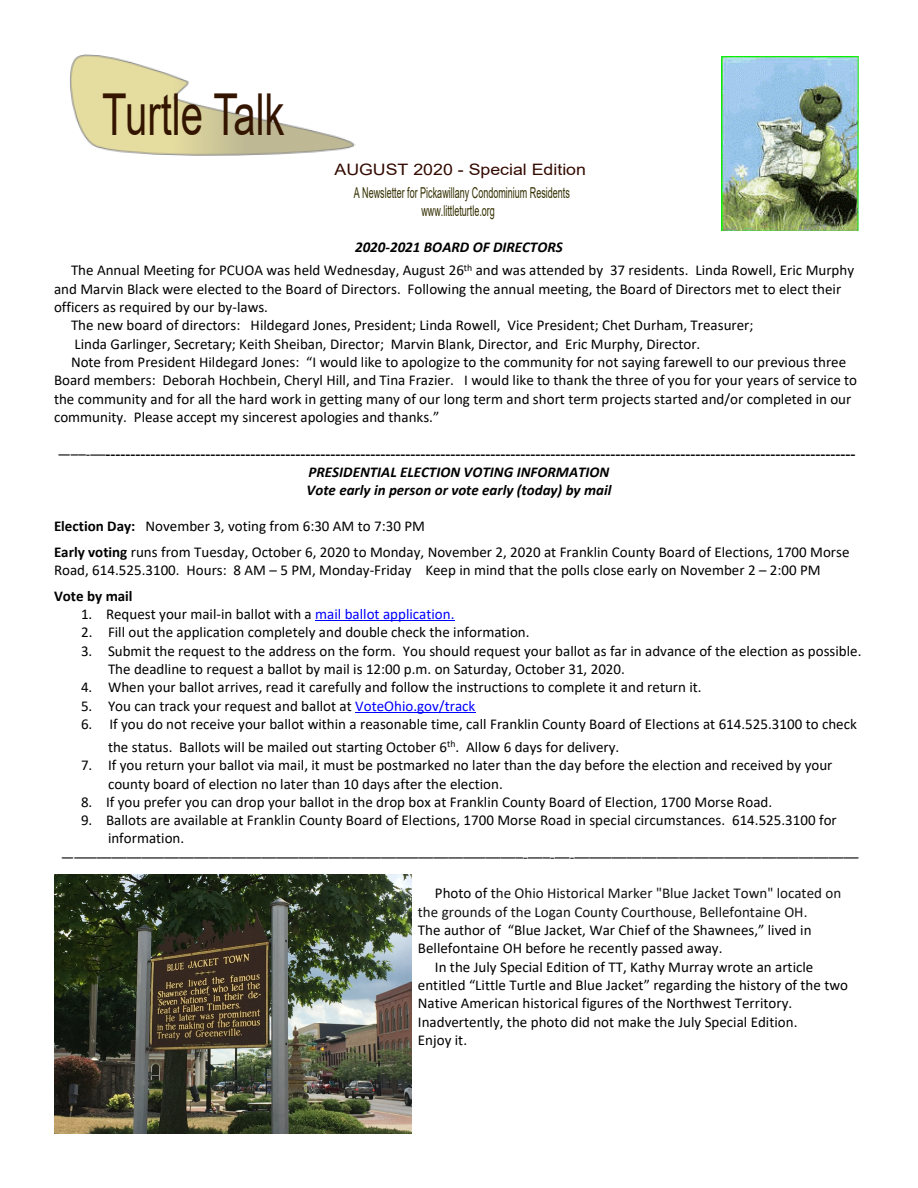
<style>
.page{position:relative;width:918px;height:1188px;background:#fff}
.page>*{position:absolute;margin:0;border:0;box-sizing:border-box;transform-origin:0 0}
.t1{font:57.9px "Arial";color:#331500;scale:.69 1}
.t2{font:15.75px "Arial";color:#330a00;scale:1.13 1}
.t3{font:15px/18.3px "Calibri";color:#000}
.t4{font:15px "Arial";color:#000}
.t5{font:15px/18.3px "Calibri";color:#111}
.t6{font:italic 700 15px/18.3px "Calibri";color:#000}
.t7{font:15px/17.2px "Arial";color:#332f00;text-align:center;scale:.6 1}
.t8{font:700 15px "Calibri";color:#000}
.s1{font-weight:700;font-style:italic}
.s2{font-family:"Calibri"}
.s3{font-weight:700}
.s4{color:#00f}
.s5{color:#000}
</style>
<div class="page">
<img style="left:70px;top:54px;width:286px;height:101px">
<img style="left:722px;top:56px;width:136px;height:174px">
<hr style="left:315px;top:620px;width:140px;height:1px;background:#00f">
<hr style="left:355px;top:712px;width:120px;height:1px;background:#00f">
<img style="left:54px;top:874px;width:357px;height:260px">
<h1 class="t1" style="left:102px;top:93px;width:266px">Turtle Talk</h1>
<p class="t2" style="left:335px;top:163px;width:224px">AUGUST 2020 - Special Edition</p>
<p class="t7" style="left:354px;top:186px;width:362px">A Newsletter for Pickawillany Condominium Residents www.littleturtle.org</p>
<p class="t3" style="left:71px;top:237px;width:785px;line-height:23px;text-align:center"><span class="s1">2020-2021 BOARD OF DIRECTORS<br></span>The Annual Meeting for PCUOA was held Wednesday, August 26<sup>th</sup> and was attended by 37 residents. Linda Rowell, Eric Murphy</p>
<p class="t3" style="left:54px;top:281px;width:789px">and Marvin Black were elected to the Board of Directors. Following the annual meeting, the Board of Directors met to elect their</p>
<p class="t3" style="left:54px;top:299px;width:216px">officers as required by our by-laws.</p>
<p class="t3" style="left:71px;top:317px;width:684px">The new board of directors: Hildegard Jones, President; Linda Rowell, Vice President; Chet Durham, Treasurer;</p>
<p class="t3" style="left:74px;top:336px;width:627px">Linda Garlinger, Secretary; Keith Sheiban, Director; Marvin Blank, Director, and Eric Murphy, Director.</p>
<p class="t3" style="left:71px;top:354px;width:777px">Note from President Hildegard Jones: “I would like to apologize to the community for not saying farewell to our previous three</p>
<p class="t3" style="left:54px;top:372px;width:805px">Board members: Deborah Hochbein, Cheryl Hill, and Tina Frazier. I would like to thank the three of you for your years of service to</p>
<p class="t3" style="left:54px;top:391px;width:799px">the community and for all the hard work in getting many of our long term and short term projects started and/or completed in our</p>
<p class="t3" style="left:54px;top:409px;width:387px">community. Please accept my sincerest apologies and thanks.”</p>
<p class="t4" style="left:57px;top:448px;width:800px"><span class="s2">—––-</span>—------------------------------------------------------------------------------------------------------------------------------------------------------</p>
<p class="t6" style="left:307px;top:464px;width:306px">PRESIDENTIAL ELECTION VOTING INFORMATION<br>Vote early in person or vote early (today) by mail</p>
<p class="t3" style="left:54px;top:514px;width:797px;line-height:25.8px"><span class="s3">Election Day:</span> November 3, voting from 6:30 AM to 7:30 PM<br><span class="s3">Early voting</span> runs from Tuesday, October 6, 2020 to Monday, November 2, 2020 at Franklin County Board of Elections, 1700 Morse</p>
<p class="t3" style="left:54px;top:562px;width:768px">Road, 614.525.3100. Hours: 8 AM – 5 PM, Monday-Friday Keep in mind that the polls close early on November 2 – 2:00 PM</p>
<p class="t8" style="left:54px;top:589px;width:80px">Vote by mail</p>
<p class="t3" style="left:81px;top:606px;width:375px">1. Request your mail-in ballot with a <span class="s4">mail ballot application.</span></p>
<p class="t3" style="left:81px;top:624px;width:450px">2. Fill out the application completely and double check the information.</p>
<p class="t3" style="left:108px;top:643px;width:755px;text-indent:-27px">3. Submit the request to the address on the form. You should request your ballot as far in advance of the election as possible.<br>The deadline to request a ballot by mail is 12:00 p.m. on Saturday, October 31, 2020.</p>
<p class="t3" style="left:81px;top:679px;width:622px">4. When your ballot arrives, read it carefully and follow the instructions to complete it and return it.</p>
<p class="t3" style="left:81px;top:698px;width:396px">5. You can track your request and ballot at <span class="s4">VoteOhio.gov/track</span></p>
<p class="t3" style="left:108px;top:714px;width:750px;line-height:23px;text-indent:-27px">6. If you do not receive your ballot within a reasonable time, call Franklin County Board of Elections at 614.525.3100 to check the status. Ballots will be mailed out starting October 6<sup>th</sup>. Allow 6 days for delivery.</p>
<p class="t3" style="left:108px;top:757px;width:726px;text-indent:-27px">7. If you return your ballot via mail, it must be postmarked no later than the day before the election and received by your county board of election no later than 10 days after the election.</p>
<p class="t3" style="left:81px;top:794px;width:693px">8. If you prefer you can drop your ballot in the drop box at Franklin County Board of Election, 1700 Morse Road.</p>
<p class="t3" style="left:81px;top:812px;width:757px">9. Ballots are available at Franklin County Board of Elections, 1700 Morse Road in special circumstances. 614.525.3100 for</p>
<p class="t3" style="left:108px;top:831px;width:78px">information.</p>
<p class="t3" style="left:61px;top:849px;width:799px">—––––––––––––––––––––––––––––––––––––––––––––––––––––––––––––-–––-––-––––––––––––––––––––––––––––––––––––––</p>
<p class="t5" style="left:418px;top:886px;width:425px;text-indent:17px"><span class="s5">Photo of t</span>he Ohio Historical Marker "Blue Jacket Town" located on the grounds of the Logan County Courthouse, Bellefontaine OH.</p>
<p class="t3" style="left:418px;top:922px;width:395px">The author of “Blue Jacket, War Chief of the Shawnees,” lived in<br>Bellefontaine OH before he recently passed away.</p>
<p class="t3" style="left:418px;top:959px;width:432px;text-indent:17px">In the July Special Edition of TT, Kathy Murray wrote an article entitled “Little Turtle and Blue Jacket” regarding the history of the two Native American historical figures of the Northwest Territory.<br>Inadvertently, the photo did not make the July Special Edition.<br>Enjoy it.</p>
</div>
